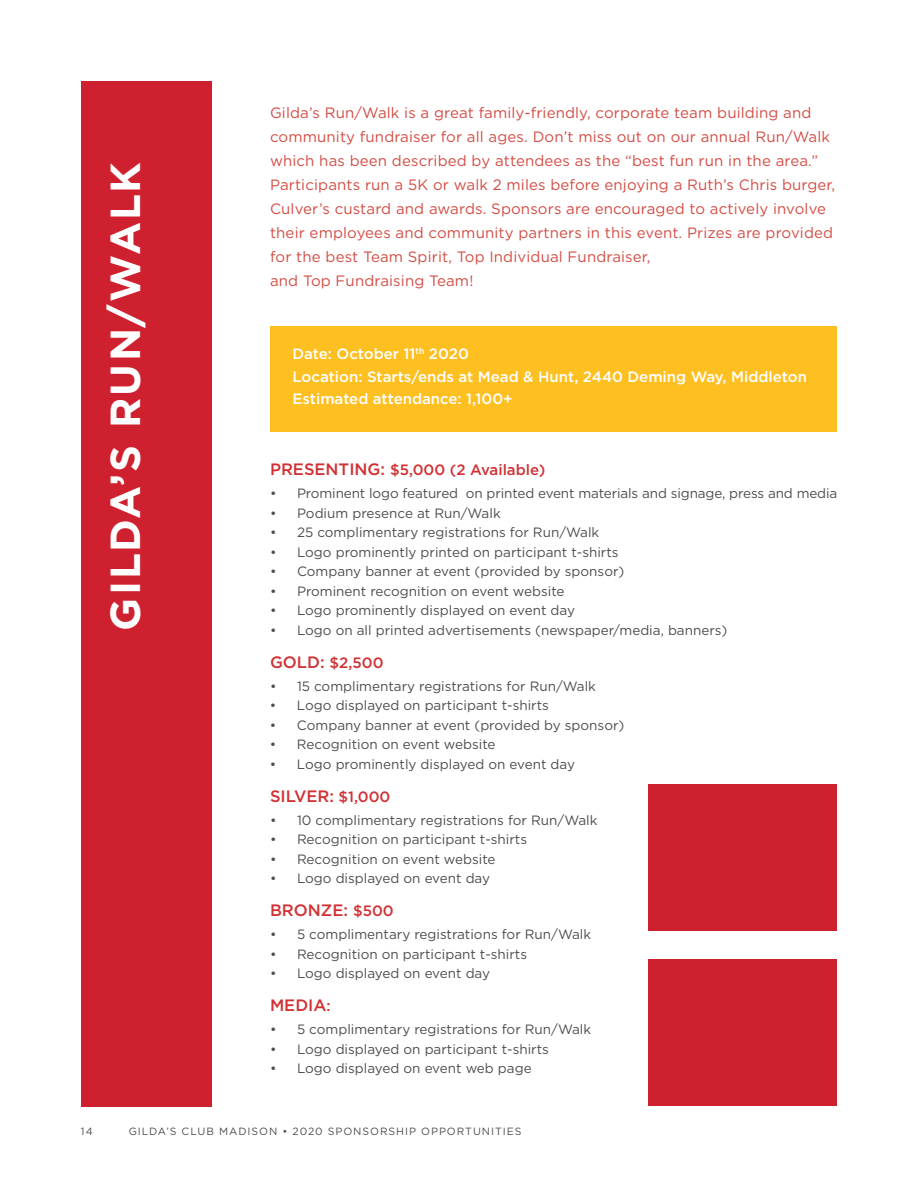
<style>
.page{position:relative;width:918px;height:1188px;background:#fff}
.page>*{position:absolute;margin:0;border:0;box-sizing:border-box;transform-origin:0 0}
.t1{font:700 42px "Gotham";letter-spacing:.045em;color:#fff}
.t2{font:500 16.5px "Gotham";color:#d13134}
.t3{font:15px/24px "Gotham";letter-spacing:.01em;color:#d44c43}
.t4{font:500 15px/22.5px "Gotham";color:#fff}
.t5{font:500 15px "Gotham";color:#d13134}
.t6{font:13.5px "Gotham";color:#4d4d4f}
.t7{font:10.5px "Gotham";letter-spacing:.09em;color:#4d4d4f}
.s1{font-size:16.5px}
.s2{font-size:15px}
</style>
<div class="page">
<div style="left:270px;top:326px;width:567px;height:106px;background:#febf20"></div>
<div style="left:81px;top:81px;width:131px;height:1026px;background:#cf202f"></div>
<div style="left:648px;top:959px;width:189px;height:147px;background:#cf202f"></div>
<div style="left:648px;top:784px;width:189px;height:147px;background:#cf202f"></div>
<p class="t1" style="left:101px;top:631px;width:470px;rotate:-90deg">GILDA’S RUN/WALK</p>
<p class="t3" style="left:270px;top:100px;width:567px">Gilda’s Run/Walk is a great family-friendly, corporate team building and community fundraiser for all ages. Don’t miss out on our annual Run/Walk which has been described by attendees as the “best fun run in the area.” Participants run a 5K or walk 2 miles before enjoying a Ruth’s Chris burger, Culver’s custard and awards. Sponsors are encouraged to actively involve their employees and community partners in this event. Prizes are provided for the best Team Spirit, Top Individual Fundraiser,<br>and Top Fundraising Team!</p>
<p class="t4" style="left:292px;top:342px;width:516px">Date: October 11<sup>th</sup> 2020<br>Location: Starts/ends at Mead &amp; Hunt, 2440 Deming Way, Middleton<br>Estimated attendance: 1,100+</p>
<p class="t4" style="left:404px;top:343px;width:41px">2020</p>
<p class="t5" style="left:270px;top:460px;width:277px"><span class="s1">PRESENTING:</span> $5,000 (2 Available)</p>
<p class="t6" style="left:270px;top:486px;width:569px">• Prominent logo featured on printed event materials and signage, press and media</p>
<p class="t6" style="left:270px;top:505px;width:232px">• Podium presence at Run/Walk</p>
<p class="t6" style="left:270px;top:525px;width:331px">• 25 complimentary registrations for Run/Walk</p>
<p class="t6" style="left:270px;top:544px;width:350px">• Logo prominently printed on participant t-shirts</p>
<p class="t6" style="left:270px;top:564px;width:356px">• Company banner at event (provided by sponsor)</p>
<p class="t6" style="left:270px;top:583px;width:296px">• Prominent recognition on event website</p>
<p class="t6" style="left:270px;top:603px;width:307px">• Logo prominently displayed on event day</p>
<p class="t6" style="left:270px;top:622px;width:459px">• Logo on all printed advertisements (newspaper/media, banners)</p>
<p class="t5" style="left:270px;top:653px;width:115px"><span class="s1">GOLD:</span> $2,500</p>
<p class="t6" style="left:270px;top:678px;width:327px">• 15 complimentary registrations for Run/Walk</p>
<p class="t6" style="left:270px;top:698px;width:280px">• Logo displayed on participant t-shirts</p>
<p class="t6" style="left:270px;top:717px;width:356px">• Company banner at event (provided by sponsor)</p>
<p class="t6" style="left:270px;top:737px;width:227px">• Recognition on event website</p>
<p class="t6" style="left:270px;top:756px;width:307px">• Logo prominently displayed on event day</p>
<p class="t2" style="left:270px;top:785px;width:122px">SILVER: <span class="s2">$1,000</span></p>
<p class="t6" style="left:270px;top:812px;width:329px">• 10 complimentary registrations for Run/Walk</p>
<p class="t6" style="left:270px;top:832px;width:259px">• Recognition on participant t-shirts</p>
<p class="t6" style="left:270px;top:851px;width:227px">• Recognition on event website</p>
<p class="t6" style="left:270px;top:871px;width:222px">• Logo displayed on event day</p>
<p class="t2" style="left:270px;top:900px;width:125px">BRONZE: <span class="s2">$500</span></p>
<p class="t6" style="left:270px;top:927px;width:323px">• 5 complimentary registrations for Run/Walk</p>
<p class="t6" style="left:270px;top:946px;width:259px">• Recognition on participant t-shirts</p>
<p class="t6" style="left:270px;top:966px;width:222px">• Logo displayed on event day</p>
<p class="t2" style="left:270px;top:995px;width:62px">MEDIA<span class="s2">:</span></p>
<p class="t6" style="left:270px;top:1022px;width:323px">• 5 complimentary registrations for Run/Walk</p>
<p class="t6" style="left:270px;top:1041px;width:280px">• Logo displayed on participant t-shirts</p>
<p class="t6" style="left:270px;top:1061px;width:263px">• Logo displayed on event web page</p>
<p class="t7" style="left:81px;top:1125px;width:13px">14</p>
<p class="t7" style="left:129px;top:1125px;width:394px">GILDA’S CLUB MADISON • 2020 SPONSORSHIP OPPORTUNITIES</p>
</div>
